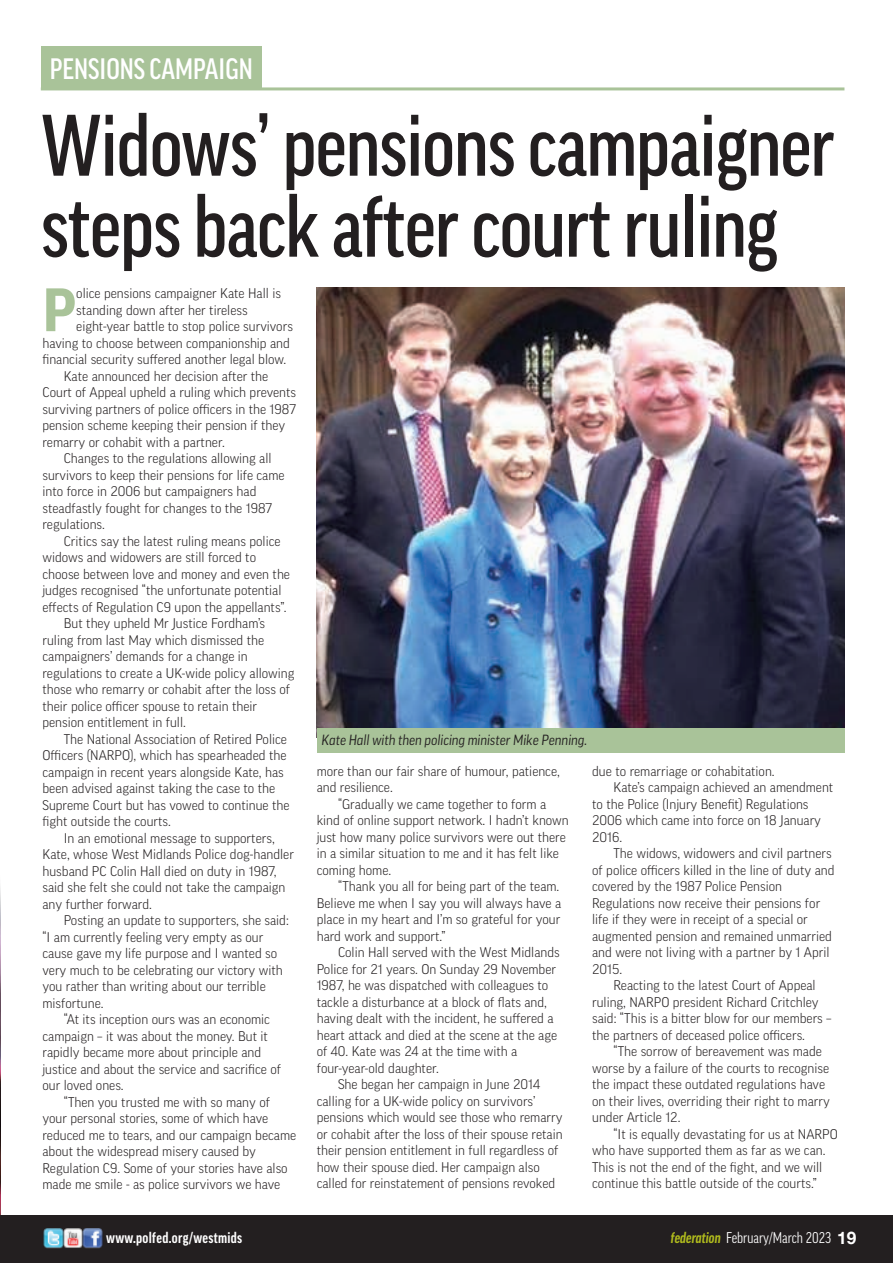
<style>
.page{position:relative;width:893px;height:1263px;background:#fff}
.page>*{position:absolute;margin:0;border:0;box-sizing:border-box;transform-origin:0 0}
.t1{font:500 condensed 84px/81px "Good Pro";letter-spacing:-.01em;color:#231f20}
.t2{font:700 58.95px "Good Pro";color:#a9c399}
.t3{font:500 condensed 28.5px "Good Pro";color:#fff}
.t4{font:condensed 15px "Good Pro";color:#fff}
.t5{font:700 condensed 15px "Good Pro";letter-spacing:.02em;color:#fff}
.t6{font:italic 14.25px "Good Pro";color:#231f20;scale:.94 1}
.t7{font:300 13.5px/16.5px "Good Pro";color:#231f20}
.s1{font-weight:700;font-style:italic;color:#b0bb1d}
.s2{font-family:"Helvetica Neue";font-weight:700;font-stretch:normal;font-size:17.25px}
</style>
<div class="page">
<div style="left:0;top:1215px;width:893px;height:48px;background:#231f20"></div>
<img style="left:43px;top:1228px;width:59px;height:20px">
<img style="left:0;top:887px;width:1px;height:328px">
<img style="left:317px;top:287px;width:528px;height:441px">
<hr style="left:41px;top:87px;width:803px;height:3px;background:#a9c399">
<div style="left:41px;top:46px;width:220px;height:44px;background:#a9c399"></div>
<div style="left:317px;top:728px;width:528px;height:24px;background:#a9c399"></div>
<h3 class="t3" style="left:50px;top:53px;width:205px">PENSIONS CAMPAIGN</h3>
<h1 class="t1" style="left:41px;top:105px;width:795px">Widows’ pensions campaigner steps back after court ruling</h1>
<h2 class="t2" style="left:43px;top:277px;width:35px">P</h2>
<p class="t7" style="left:76px;top:285px;width:206px">olice pensions campaigner Kate Hall is</p>
<p class="t7" style="left:76px;top:302px;width:173px">standing down after her tireless</p>
<p class="t7" style="left:76px;top:318px;width:218px">eight-year battle to stop police survivors</p>
<p class="t7" style="left:43px;top:335px;width:249px">having to choose between companionship and</p>
<p class="t7" style="left:43px;top:351px;width:245px">financial security suffered another legal blow.</p>
<p class="t7" style="left:64px;top:368px;width:206px">Kate announced her decision after the</p>
<p class="t7" style="left:43px;top:384px;width:255px">Court of Appeal upheld a ruling which prevents</p>
<p class="t7" style="left:43px;top:401px;width:255px">surviving partners of police officers in the 1987</p>
<p class="t7" style="left:43px;top:417px;width:244px">pension scheme keeping their pension if they</p>
<p class="t7" style="left:43px;top:433px;width:184px">remarry or cohabit with a partner.</p>
<p class="t7" style="left:64px;top:450px;width:209px">Changes to the regulations allowing all</p>
<p class="t7" style="left:43px;top:466px;width:244px">survivors to keep their pensions for life came</p>
<p class="t7" style="left:43px;top:483px;width:215px">into force in 2006 but campaigners had</p>
<p class="t7" style="left:43px;top:499px;width:231px">steadfastly fought for changes to the 1987</p>
<p class="t7" style="left:43px;top:516px;width:64px">regulations.</p>
<p class="t7" style="left:64px;top:532px;width:218px">Critics say the latest ruling means police</p>
<p class="t7" style="left:43px;top:549px;width:215px">widows and widowers are still forced to</p>
<p class="t7" style="left:43px;top:565px;width:249px">choose between love and money and even the</p>
<p class="t7" style="left:43px;top:582px;width:241px">judges recognised “the unfortunate potential</p>
<p class="t7" style="left:43px;top:598px;width:246px">effects of Regulation C9 upon the appellants”.</p>
<p class="t7" style="left:64px;top:615px;width:203px">But they upheld Mr Justice Fordham’s</p>
<p class="t7" style="left:43px;top:631px;width:223px">ruling from last May which dismissed the</p>
<p class="t7" style="left:43px;top:648px;width:207px">campaigners’ demands for a change in</p>
<p class="t7" style="left:43px;top:664px;width:253px">regulations to create a UK-wide policy allowing</p>
<p class="t7" style="left:43px;top:681px;width:249px">those who remarry or cohabit after the loss of</p>
<p class="t7" style="left:43px;top:697px;width:216px">their police officer spouse to retain their</p>
<p class="t7" style="left:43px;top:714px;width:145px">pension entitlement in full.</p>
<p class="t7" style="left:64px;top:730px;width:225px">The National Association of Retired Police</p>
<p class="t7" style="left:43px;top:747px;width:246px">Officers (NARPO), which has spearheaded the</p>
<p class="t7" style="left:43px;top:763px;width:243px">campaign in recent years alongside Kate, has</p>
<p class="t7" style="left:43px;top:780px;width:234px">been advised against taking the case to the</p>
<p class="t7" style="left:43px;top:796px;width:249px">Supreme Court but has vowed to continue the</p>
<p class="t7" style="left:43px;top:813px;width:130px">fight outside the courts.</p>
<p class="t7" style="left:64px;top:829px;width:213px">In an emotional message to supporters,</p>
<p class="t7" style="left:43px;top:846px;width:253px">Kate, whose West Midlands Police dog-handler</p>
<p class="t7" style="left:43px;top:862px;width:236px">husband PC Colin Hall died on duty in 1987,</p>
<p class="t7" style="left:43px;top:879px;width:244px">said she felt she could not take the campaign</p>
<p class="t7" style="left:43px;top:895px;width:111px">any further forward.</p>
<p class="t7" style="left:64px;top:912px;width:227px">Posting an update to supporters, she said:</p>
<p class="t7" style="left:43px;top:928px;width:222px">“I am currently feeling very empty as our</p>
<p class="t7" style="left:43px;top:945px;width:236px">cause gave my life purpose and I wanted so</p>
<p class="t7" style="left:43px;top:961px;width:242px">very much to be celebrating our victory with</p>
<p class="t7" style="left:43px;top:978px;width:225px">you rather than writing about our terrible</p>
<p class="t7" style="left:43px;top:994px;width:63px">misfortune.</p>
<p class="t7" style="left:64px;top:1011px;width:208px">“At its inception ours was an economic</p>
<p class="t7" style="left:43px;top:1027px;width:227px">campaign – it was about the money. But it</p>
<p class="t7" style="left:43px;top:1044px;width:220px">rapidly became more about principle and</p>
<p class="t7" style="left:43px;top:1060px;width:240px">justice and about the service and sacrifice of</p>
<p class="t7" style="left:43px;top:1077px;width:83px">our loved ones.</p>
<p class="t7" style="left:64px;top:1093px;width:208px">“Then you trusted me with so many of</p>
<p class="t7" style="left:43px;top:1110px;width:227px">your personal stories, some of which have</p>
<p class="t7" style="left:43px;top:1126px;width:255px">reduced me to tears, and our campaign became</p>
<p class="t7" style="left:43px;top:1143px;width:215px">about the widespread misery caused by</p>
<p class="t7" style="left:43px;top:1159px;width:247px">Regulation C9. Some of your stories have also</p>
<p class="t7" style="left:43px;top:1176px;width:239px">made me smile - as police survivors we have</p>
<p class="t6" style="left:322px;top:732px;width:284px">Kate Hall with then policing minister Mike Penning.</p>
<p class="t7" style="left:317px;top:762px;width:245px">more than our fair share of humour, patience, and resilience.</p>
<p class="t7" style="left:317px;top:795px;width:253px;text-indent:21px">“Gradually we came together to form a kind of online support network. I hadn’t known just how many police survivors were out there in a similar situation to me and it has felt like coming home.</p>
<p class="t7" style="left:317px;top:878px;width:246px;text-indent:21px">“Thank you all for being part of the team.<br>Believe me when I say you will always have a place in my heart and I’m so grateful for your hard work and support.”</p>
<p class="t7" style="left:317px;top:944px;width:245px;text-indent:21px">Colin Hall served with the West Midlands Police for 21 years. On Sunday 29 November 1987, he was dispatched with colleagues to tackle a disturbance at a block of flats and, having dealt with the incident, he suffered a heart attack and died at the scene at the age of 40. Kate was 24 at the time with a four-year-old daughter.</p>
<p class="t7" style="left:317px;top:1076px;width:247px;text-indent:21px">She began her campaign in June 2014 calling for a UK-wide policy on survivors’ pensions which would see those who remarry or cohabit after the loss of their spouse retain their pension entitlement in full regardless of how their spouse died. Her campaign also called for reinstatement of pensions revoked</p>
<p class="t7" style="left:592px;top:763px;width:184px">due to remarriage or cohabitation.</p>
<p class="t7" style="left:613px;top:779px;width:221px">Kate’s campaign achieved an amendment</p>
<p class="t7" style="left:592px;top:796px;width:218px">to the Police (Injury Benefit) Regulations</p>
<p class="t7" style="left:592px;top:812px;width:230px">2006 which came into force on 18 January</p>
<p class="t7" style="left:592px;top:829px;width:32px">2016.</p>
<p class="t7" style="left:613px;top:845px;width:220px">The widows, widowers and civil partners</p>
<p class="t7" style="left:592px;top:862px;width:244px">of police officers killed in the line of duty and</p>
<p class="t7" style="left:592px;top:878px;width:191px">covered by the 1987 Police Pension</p>
<p class="t7" style="left:592px;top:895px;width:230px">Regulations now receive their pensions for</p>
<p class="t7" style="left:592px;top:911px;width:217px">life if they were in receipt of a special or</p>
<p class="t7" style="left:592px;top:928px;width:241px">augmented pension and remained unmarried</p>
<p class="t7" style="left:592px;top:944px;width:239px">and were not living with a partner by 1 April</p>
<p class="t7" style="left:592px;top:961px;width:31px">2015.</p>
<p class="t7" style="left:613px;top:977px;width:204px">Reacting to the latest Court of Appeal</p>
<p class="t7" style="left:592px;top:994px;width:228px">ruling, NARPO president Richard Critchley</p>
<p class="t7" style="left:592px;top:1010px;width:241px">said: “This is a bitter blow for our members –</p>
<p class="t7" style="left:592px;top:1027px;width:214px">the partners of deceased police officers.</p>
<p class="t7" style="left:613px;top:1043px;width:210px">“The sorrow of bereavement was made</p>
<p class="t7" style="left:592px;top:1060px;width:238px">worse by a failure of the courts to recognise</p>
<p class="t7" style="left:592px;top:1076px;width:234px">the impact these outdated regulations have</p>
<p class="t7" style="left:592px;top:1093px;width:239px">on their lives, overriding their right to marry</p>
<p class="t7" style="left:592px;top:1109px;width:90px">under Article 12.</p>
<p class="t7" style="left:613px;top:1126px;width:226px">“It is equally devastating for us at NARPO</p>
<p class="t7" style="left:592px;top:1142px;width:235px">who have supported them as far as we can.</p>
<p class="t7" style="left:592px;top:1158px;width:232px">This is not the end of the fight, and we will</p>
<p class="t7" style="left:592px;top:1175px;width:226px">continue this battle outside of the courts.”</p>
<p class="t5" style="left:106px;top:1229px;width:138px">www.polfed.org/westmids</p>
<p class="t4" style="left:671px;top:1229px;width:187px"><span class="s1">federation</span> February/March 2023 <span class="s2">19</span></p>
</div>
